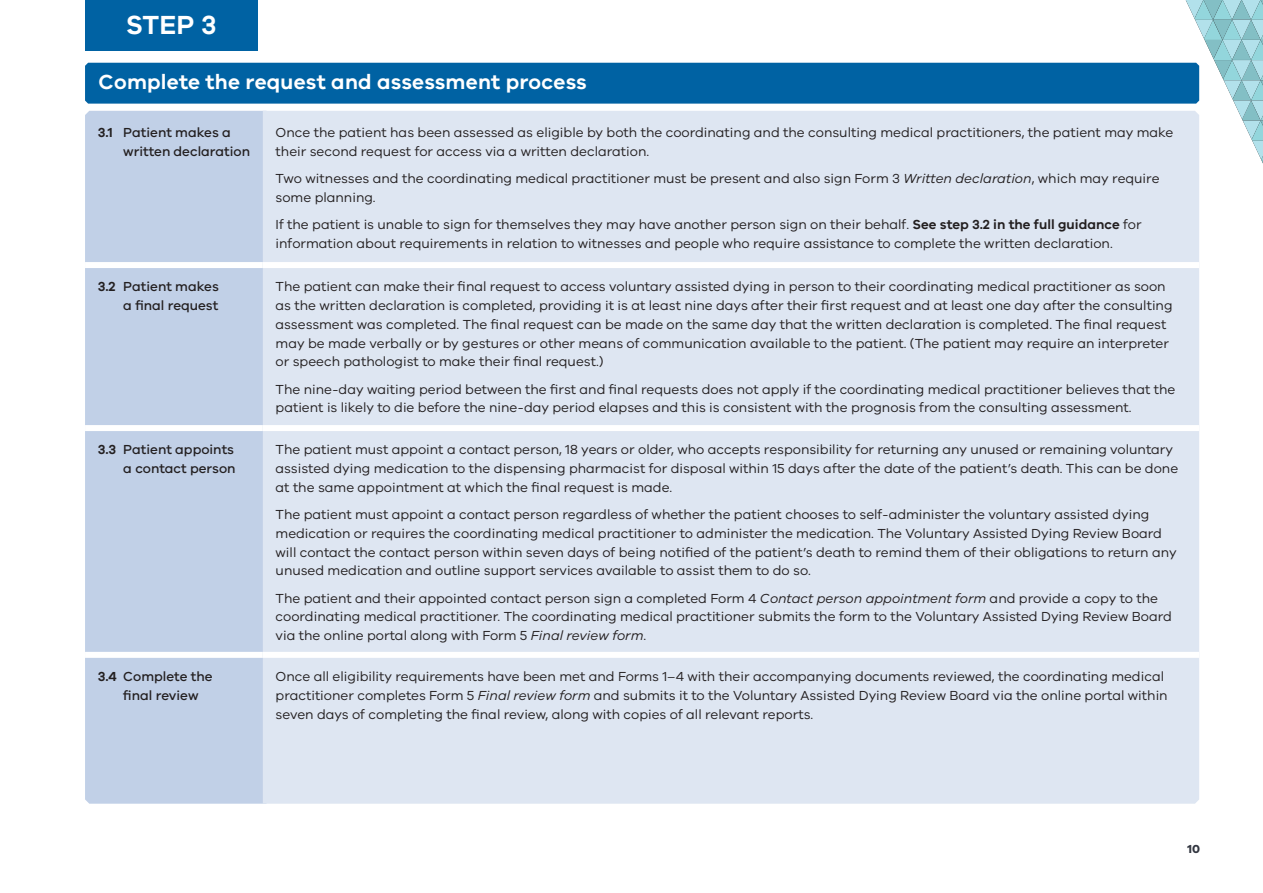
<style>
.page{position:relative;width:1263px;height:893px;background:#fff}
.page>*{position:absolute;margin:0;border:0;box-sizing:border-box;transform-origin:0 0}
.t1{font:600 27px "VIC";color:#fff}
.t2{font:600 21px "VIC";letter-spacing:.01em;color:#fff}
.t3{font:13.5px/18.8px "VIC";color:#231f20}
.t4{font:500 13.5px/18.8px "VIC";color:#231f20}
.t5{font:700 12px "VIC";color:#323640}
.s1{font-weight:600}
.s2{font-style:italic}
</style>
<div class="page">
<svg style="left:1140px;top:0;width:123px;height:164px"></svg>
<div style="left:85px;top:111px;width:178px;height:693px;background:#c1d0e7"></div>
<div style="left:263px;top:111px;width:936px;height:693px;background:#dee6f2"></div>
<div style="left:85px;top:63px;width:1114px;height:41px;background:#0062a3"></div>
<div style="left:85px;top:262px;width:178px;height:6px;background:#fff"></div>
<div style="left:263px;top:262px;width:936px;height:6px;background:#fff"></div>
<div style="left:85px;top:425px;width:178px;height:6px;background:#fff"></div>
<div style="left:263px;top:425px;width:936px;height:6px;background:#fff"></div>
<div style="left:85px;top:652px;width:178px;height:6px;background:#fff"></div>
<div style="left:263px;top:652px;width:936px;height:6px;background:#fff"></div>
<div style="left:85px;top:0;width:172px;height:51px;background:#0062a3"></div>
<h1 class="t1" style="left:126px;top:8px;width:92px">STEP 3</h1>
<h2 class="t2" style="left:99px;top:69px;width:490px">Complete the request and assessment process</h2>
<p class="t4" style="left:123px;top:123px;width:128px;text-indent:-26px"><span class="s1">3.1</span> Patient makes a written declaration</p>
<p class="t3" style="left:276px;top:123px;width:899px">Once the patient has been assessed as eligible by both the coordinating and the consulting medical practitioners, the patient may make their second request for access via a written declaration.</p>
<p class="t3" style="left:276px;top:169px;width:885px">Two witnesses and the coordinating medical practitioner must be present and also sign Form 3 <span class="s2">Written declaration</span>, which may require some planning.</p>
<p class="t3" style="left:276px;top:215px;width:868px">If the patient is unable to sign for themselves they may have another person sign on their behalf. <span class="s1">See step 3.2 in the full guidance</span> for information about requirements in relation to witnesses and people who require assistance to complete the written declaration.</p>
<p class="t4" style="left:98px;top:277px;width:123px;text-align:right"><span class="s1">3.2</span> Patient makes a final request</p>
<p class="t3" style="left:276px;top:277px;width:898px">The patient can make their final request to access voluntary assisted dying in person to their coordinating medical practitioner as soon as the written declaration is completed, providing it is at least nine days after their first request and at least one day after the consulting assessment was completed. The final request can be made on the same day that the written declaration is completed. The final request may be made verbally or by gestures or other means of communication available to the patient. (The patient may require an interpreter or speech pathologist to make their final request.)</p>
<p class="t3" style="left:276px;top:379px;width:901px">The nine-day waiting period between the first and final requests does not apply if the coordinating medical practitioner believes that the patient is likely to die before the nine-day period elapses and this is consistent with the prognosis from the consulting assessment.</p>
<p class="t4" style="left:98px;top:440px;width:139px;text-align:right"><span class="s1">3.3</span> Patient appoints a contact person</p>
<p class="t3" style="left:276px;top:440px;width:904px">The patient must appoint a contact person, 18 years or older, who accepts responsibility for returning any unused or remaining voluntary assisted dying medication to the dispensing pharmacist for disposal within 15 days after the date of the patient’s death. This can be done at the same appointment at which the final request is made.</p>
<p class="t3" style="left:276px;top:505px;width:902px">The patient must appoint a contact person regardless of whether the patient chooses to self-administer the voluntary assisted dying medication or requires the coordinating medical practitioner to administer the medication. The Voluntary Assisted Dying Review Board will contact the contact person within seven days of being notified of the patient’s death to remind them of their obligations to return any unused medication and outline support services available to assist them to do so.</p>
<p class="t3" style="left:276px;top:588px;width:898px">The patient and their appointed contact person sign a completed Form 4 <span class="s2">Contact person appointment form</span> and provide a copy to the coordinating medical practitioner. The coordinating medical practitioner submits the form to the Voluntary Assisted Dying Review Board via the online portal along with Form 5 <span class="s2">Final review form</span>.</p>
<p class="t4" style="left:123px;top:667px;width:91px;text-indent:-26px"><span class="s1">3.4</span> Complete the final review</p>
<p class="t3" style="left:276px;top:667px;width:894px">Once all eligibility requirements have been met and Forms 1–4 with their accompanying documents reviewed, the coordinating medical practitioner completes Form 5 <span class="s2">Final review form</span> and submits it to the Voluntary Assisted Dying Review Board via the online portal within seven days of completing the final review, along with copies of all relevant reports.</p>
<p class="t5" style="left:1187px;top:841px;width:14px">10</p>
</div>
